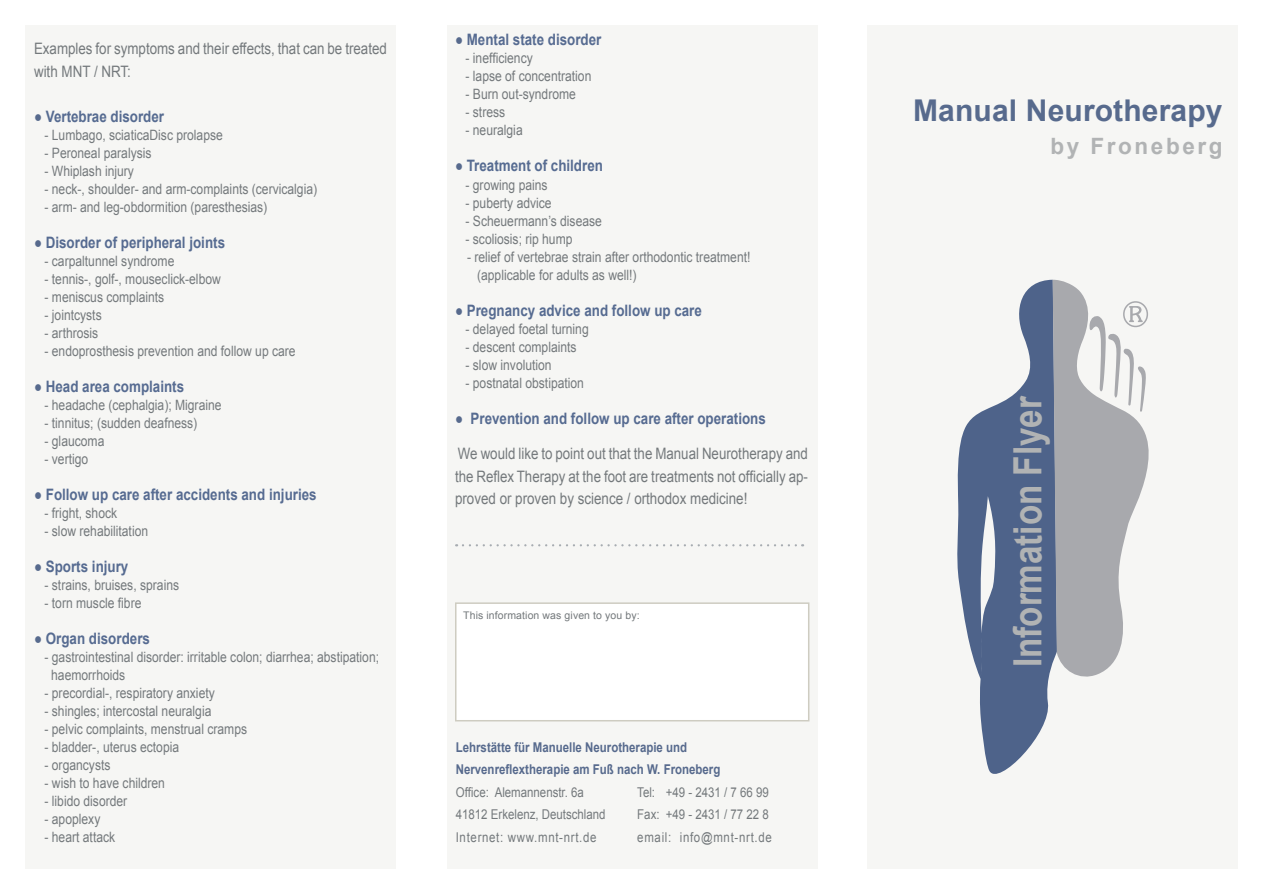
<style>
.page{position:relative;width:1263px;height:893px;background:#fff}
.page>*{position:absolute;margin:0;border:0;box-sizing:border-box;transform-origin:0 0}
.t1{font:700 39px "Arial";color:#b1b3b4;scale:.85 1}
.Titel{font:700 30px "Arial";letter-spacing:.005em;color:#576a8d}
.Titel-2{font:700 22.5px "Arial";letter-spacing:.115em;color:#b1b3b4}
.t2{font:700 15.75px "Arial";color:#566b91;scale:.85 1}
.t3{font:15.75px/22.5px "Arial";color:#74797c;scale:.85 1}
.aufzählung{font:14.25px "Arial";color:#74797c;scale:.85 1}
.t4{font:13.5px "Arial";color:#74797c;scale:.85 1}
.t5{font:700 13.5px "Arial";color:#576a8d;scale:.85 1}
.t6{font:13.5px "Arial";letter-spacing:.06em;color:#74797c;scale:.85 1}
.standard_Text{font:10.5px "Arial";letter-spacing:.01em;color:#74797c}
.s1{color:#576a8d}
</style>
<div class="page">
<div style="left:25px;top:25px;width:370px;height:844px;background:#f6f6f4"></div>
<div style="left:447px;top:25px;width:371px;height:844px;background:#f6f6f4"></div>
<div style="left:867px;top:25px;width:371px;height:844px;background:#f6f6f4"></div>
<svg style="left:957px;top:280px;width:96px;height:494px;fill:#4e638a"></svg>
<svg style="left:1053px;top:280px;width:96px;height:397px;fill:#a8a9ad"></svg>
<svg style="left:1089px;top:301px;width:59px;height:111px"></svg>
<div style="left:455px;top:602px;width:354px;height:119px;background:#fff;border:2px solid #ceccc1"></div>
<svg style="left:463px;top:544px;width:340px;height:2px"></svg>
<p class="t3" style="left:34px;top:37px;width:417px">Examples for symptoms and their effects, that can be treated with MNT / NRT:</p>
<p class="t2" style="left:34px;top:106px;width:155px"><span class="s1">●</span> Vertebrae disorder</p>
<p class="aufzählung" style="left:45px;top:125px;width:211px">- Lumbago, sciaticaDisc prolapse</p>
<p class="aufzählung" style="left:45px;top:143px;width:127px">- Peroneal paralysis</p>
<p class="aufzählung" style="left:45px;top:161px;width:107px">- Whiplash injury</p>
<p class="aufzählung" style="left:45px;top:179px;width:322px">- neck-, shoulder- and arm-complaints (cervicalgia)</p>
<p class="aufzählung" style="left:45px;top:197px;width:264px">- arm- and leg-obdormition (paresthesias)</p>
<p class="t2" style="left:34px;top:232px;width:226px"><span class="s1">●</span> Disorder of peripheral joints</p>
<p class="aufzählung" style="left:45px;top:251px;width:154px">- carpaltunnel syndrome</p>
<p class="aufzählung" style="left:45px;top:269px;width:209px">- tennis-, golf-, mouseclick-elbow</p>
<p class="aufzählung" style="left:45px;top:287px;width:142px">- meniscus complaints</p>
<p class="aufzählung" style="left:45px;top:305px;width:69px">- jointcysts</p>
<p class="aufzählung" style="left:45px;top:323px;width:65px">- arthrosis</p>
<p class="aufzählung" style="left:45px;top:341px;width:297px">- endoprosthesis prevention and follow up care</p>
<p class="t2" style="left:34px;top:376px;width:178px"><span class="s1">●</span> Head area complaints</p>
<p class="aufzählung" style="left:45px;top:395px;width:210px">- headache (cephalgia); Migraine</p>
<p class="aufzählung" style="left:45px;top:413px;width:181px">- tinnitus; (sudden deafness)</p>
<p class="aufzählung" style="left:45px;top:431px;width:72px">- glaucoma</p>
<p class="aufzählung" style="left:45px;top:449px;width:53px">- vertigo</p>
<p class="t2" style="left:34px;top:484px;width:334px"><span class="s1">●</span> Follow up care after accidents and injuries</p>
<p class="aufzählung" style="left:45px;top:503px;width:87px">- fright, shock</p>
<p class="aufzählung" style="left:45px;top:521px;width:123px">- slow rehabilitation</p>
<p class="t2" style="left:34px;top:556px;width:113px"><span class="s1">●</span> Sports injury</p>
<p class="aufzählung" style="left:45px;top:575px;width:160px">- strains, bruises, sprains</p>
<p class="aufzählung" style="left:45px;top:593px;width:116px">- torn muscle fibre</p>
<p class="t2" style="left:34px;top:628px;width:138px"><span class="s1">●</span> Organ disorders</p>
<p class="aufzählung" style="left:45px;top:647px;width:395px">- gastrointestinal disorder: irritable colon; diarrhea; abstipation;</p>
<p class="aufzählung" style="left:51px;top:665px;width:89px">haemorrhoids</p>
<p class="aufzählung" style="left:45px;top:683px;width:202px">- precordial-, respiratory anxiety</p>
<p class="aufzählung" style="left:45px;top:701px;width:198px">- shingles; intercostal neuralgia</p>
<p class="aufzählung" style="left:45px;top:719px;width:240px">- pelvic complaints, menstrual cramps</p>
<p class="aufzählung" style="left:45px;top:737px;width:160px">- bladder-, uterus ectopia</p>
<p class="aufzählung" style="left:45px;top:755px;width:79px">- organcysts</p>
<p class="aufzählung" style="left:45px;top:773px;width:143px">- wish to have children</p>
<p class="aufzählung" style="left:45px;top:791px;width:99px">- libido disorder</p>
<p class="aufzählung" style="left:45px;top:809px;width:67px">- apoplexy</p>
<p class="aufzählung" style="left:45px;top:827px;width:85px">- heart attack</p>
<p class="t2" style="left:455px;top:30px;width:174px"><span class="s1">●</span> Mental state disorder</p>
<p class="aufzählung" style="left:465px;top:49px;width:81px">- inefficiency</p>
<p class="aufzählung" style="left:465px;top:67px;width:150px">- lapse of concentration</p>
<p class="aufzählung" style="left:465px;top:85px;width:131px">- Burn out-syndrome</p>
<p class="aufzählung" style="left:465px;top:103px;width:48px">- stress</p>
<p class="aufzählung" style="left:465px;top:121px;width:69px">- neuralgia</p>
<p class="t2" style="left:455px;top:156px;width:176px"><span class="s1">●</span> Treatment of children</p>
<p class="aufzählung" style="left:465px;top:175px;width:98px">- growing pains</p>
<p class="aufzählung" style="left:465px;top:193px;width:103px">- puberty advice</p>
<p class="aufzählung" style="left:465px;top:211px;width:162px">- Scheuermann’s disease</p>
<p class="aufzählung" style="left:465px;top:229px;width:127px">- scoliosis; rip hump</p>
<p class="aufzählung" style="left:467px;top:247px;width:335px">- relief of vertebrae strain after orthodontic treatment!</p>
<p class="aufzählung" style="left:477px;top:265px;width:189px">(applicable for adults as well!)</p>
<p class="t2" style="left:455px;top:300px;width:292px"><span class="s1">●</span> Pregnancy advice and follow up care</p>
<p class="aufzählung" style="left:465px;top:319px;width:146px">- delayed foetal turning</p>
<p class="aufzählung" style="left:465px;top:337px;width:132px">- descent complaints</p>
<p class="aufzählung" style="left:465px;top:355px;width:103px">- slow involution</p>
<p class="aufzählung" style="left:465px;top:373px;width:141px">- postnatal obstipation</p>
<p class="t2" style="left:455px;top:408px;width:367px"><span class="s1">●</span> Prevention and follow up care after operations</p>
<p class="t3" style="left:455px;top:442px;width:417px;text-align:justify">We would like to point out that the Manual Neurotherapy and the Reflex Therapy at the foot are treatments not officially ap&shy;proved or proven by science / orthodox medicine!</p>
<p class="standard_Text" style="left:463px;top:609px;width:178px">This information was given to you by:</p>
<p class="t5" style="left:456px;top:738px;width:274px">Lehrstätte für Manuelle Neurotherapie und</p>
<p class="t5" style="left:456px;top:760px;width:313px">Nervenreflextherapie am Fuß nach W. Froneberg</p>
<p class="t4" style="left:456px;top:783px;width:152px">Office: Alemannenstr. 6a</p>
<p class="t4" style="left:637px;top:783px;width:156px">Tel: +49 - 2431 / 7 66 99</p>
<p class="t4" style="left:456px;top:805px;width:178px">41812 Erkelenz, Deutschland</p>
<p class="t4" style="left:637px;top:805px;width:156px">Fax: +49 - 2431 / 77 22 8</p>
<p class="t6" style="left:456px;top:828px;width:167px">Internet: www.mnt-nrt.de</p>
<p class="t6" style="left:637px;top:828px;width:160px">email: info@mnt-nrt.de</p>
<p class="Titel" style="left:913px;top:91px;width:311px">Manual Neurotherapy</p>
<p class="Titel-2" style="left:1050px;top:132px;width:174px">by Froneberg</p>
<p class="t1" style="left:1002px;top:667px;width:321px;rotate:-90deg">Information Flyer</p>
</div>
